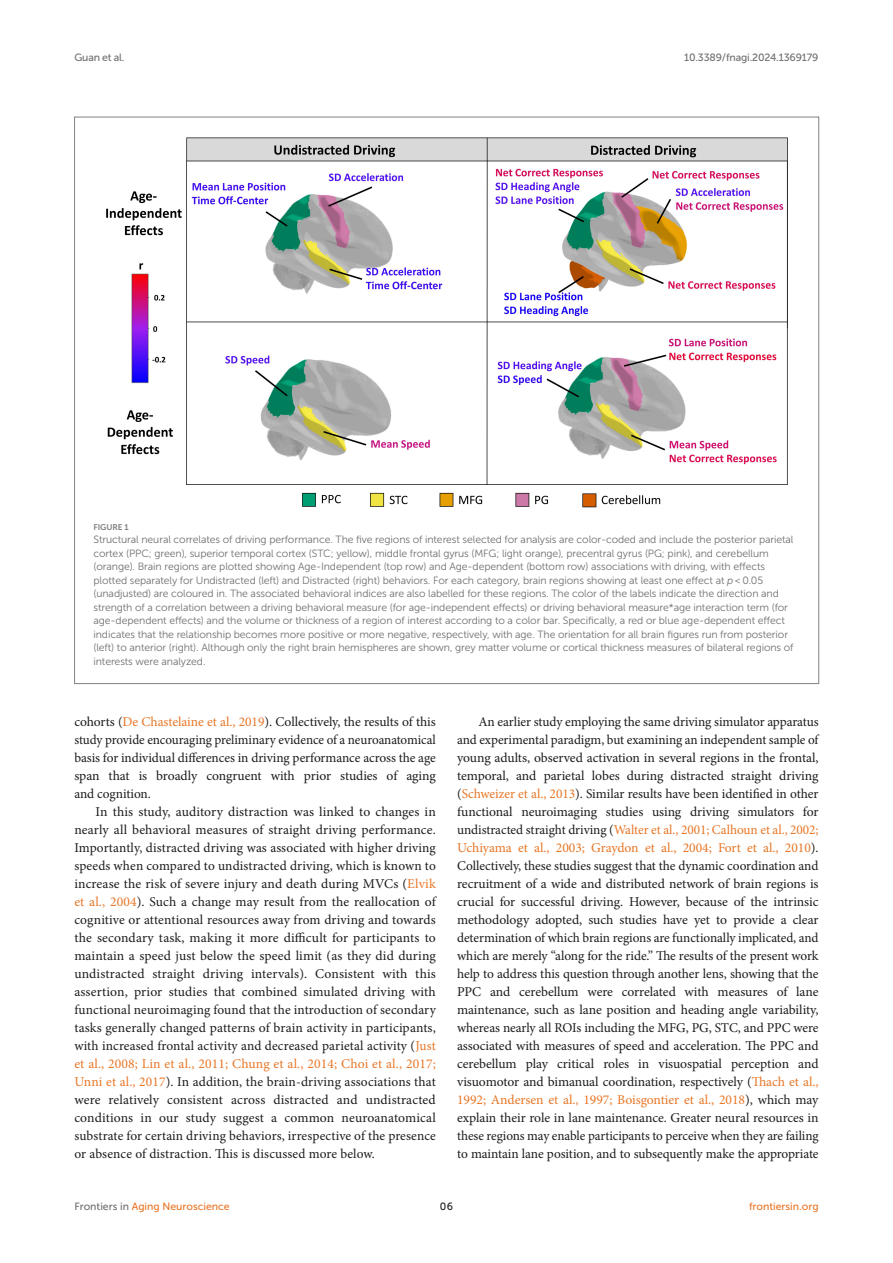
<style>
.page{position:relative;width:893px;height:1263px;background:#fff}
.page>*{position:absolute;margin:0;border:0;box-sizing:border-box;transform-origin:0 0}
.TEXT{font:13.5px/18px "Minion Pro";color:#1b1c1b;text-align:justify}
.TEXT_FLUSH{font:13.5px/18px "Minion Pro";letter-spacing:-.005em;color:#1b1c1b;text-align:justify}
.FIG_LEG{font:10.5px/13.5px "Museo Sans 300";letter-spacing:-.01em;color:#706f70}
.t1{font:10.5px "Museo Sans 500";color:#e87626}
.t2{font:10.5px "Museo Sans 500";letter-spacing:-.015em;color:#706f70}
.t3{font:10.5px "Museo Sans 500";color:#1b1c1b}
.FIG_HD{font:8.25px "Museo Sans 700";letter-spacing:-.01em;color:#7e7f7f}
.s1{font-style:italic}
.s2{color:#e87626}
.s3{color:#706f70}
</style>
<div class="page">
<img style="left:106px;top:137px;width:682px;height:371px">
<p class="t2" style="left:74px;top:51px;width:52px">Guan et al.</p>
<p class="t2" style="left:684px;top:51px;width:136px">10.3389/fnagi.2024.1369179</p>
<p class="FIG_HD" style="left:94px;top:522px;width:37px">FIGURE 1</p>
<p class="FIG_LEG" style="left:94px;top:533px;width:701px">Structural neural correlates of driving performance. The five regions of interest selected for analysis are color-coded and include the posterior parietal cortex (PPC; green), superior temporal cortex (STC; yellow), middle frontal gyrus (MFG; light orange), precentral gyrus (PG; pink), and cerebellum (orange). Brain regions are plotted showing Age-Independent (top row) and Age-dependent (bottom row) associations with driving, with effects plotted separately for Undistracted (left) and Distracted (right) behaviors. For each category, brain regions showing at least one effect at <span class="s1">p</span> &lt; 0.05 (unadjusted) are coloured in. The associated behavioral indices are also labelled for these regions. The color of the labels indicate the direction and strength of a correlation between a driving behavioral measure (for age-independent effects) or driving behavioral measure*age interaction term (for age-dependent effects) and the volume or thickness of a region of interest according to a color bar. Specifically, a red or blue age-dependent effect indicates that the relationship becomes more positive or more negative, respectively, with age. The orientation for all brain figures run from posterior (left) to anterior (right). Although only the right brain hemispheres are shown, grey matter volume or cortical thickness measures of bilateral regions of interests were analyzed.</p>
<p class="TEXT_FLUSH" style="left:74px;top:713px;width:363px">cohorts (<span class="s2">De Chastelaine et al., 2019</span>). Collectively, the results of this study provide encouraging preliminary evidence of a neuroanatomical basis for individual differences in driving performance across the age span that is broadly congruent with prior studies of aging and cognition.</p>
<p class="TEXT" style="left:74px;top:803px;width:363px;text-indent:21px">In this study, auditory distraction was linked to changes in nearly all behavioral measures of straight driving performance.<br>Importantly, distracted driving was associated with higher driving speeds when compared to undistracted driving, which is known to increase the risk of severe injury and death during MVCs (<span class="s2">Elvik et al., 2004</span>). Such a change may result from the reallocation of cognitive or attentional resources away from driving and towards the secondary task, making it more difficult for participants to maintain a speed just below the speed limit (as they did during undistracted straight driving intervals). Consistent with this assertion, prior studies that combined simulated driving with functional neuroimaging found that the introduction of secondary tasks generally changed patterns of brain activity in participants, with increased frontal activity and decreased parietal activity (<span class="s2">Just et al., 2008; Lin et al., 2011; Chung et al., 2014; Choi et al., 2017; Unni et al., 2017</span>). In addition, the brain-driving associations that were relatively consistent across distracted and undistracted conditions in our study suggest a common neuroanatomical substrate for certain driving behaviors, irrespective of the presence or absence of distraction. This is discussed more below.</p>
<p class="TEXT" style="left:457px;top:713px;width:363px;text-indent:21px">An earlier study employing the same driving simulator apparatus and experimental paradigm, but examining an independent sample of young adults, observed activation in several regions in the frontal, temporal, and parietal lobes during distracted straight driving (<span class="s2">Schweizer et al., 2013</span>). Similar results have been identified in other functional neuroimaging studies using driving simulators for undistracted straight driving (<span class="s2">Walter et al., 2001; Calhoun et al., 2002; Uchiyama et al., 2003; Graydon et al., 2004; Fort et al., 2010</span>).<br>Collectively, these studies suggest that the dynamic coordination and recruitment of a wide and distributed network of brain regions is crucial for successful driving. However, because of the intrinsic methodology adopted, such studies have yet to provide a clear determination of which brain regions are functionally implicated, and which are merely “along for the ride.” The results of the present work help to address this question through another lens, showing that the PPC and cerebellum were correlated with measures of lane maintenance, such as lane position and heading angle variability, whereas nearly all ROIs including the MFG, PG, STC, and PPC were associated with measures of speed and acceleration. The PPC and cerebellum play critical roles in visuospatial perception and visuomotor and bimanual coordination, respectively (<span class="s2">Thach et al., 1992; Andersen et al., 1997; Boisgontier et al., 2018</span>), which may explain their role in lane maintenance. Greater neural resources in these regions may enable participants to perceive when they are failing to maintain lane position, and to subsequently make the appropriate</p>
<p class="t1" style="left:74px;top:1200px;width:157px"><span class="s3">Frontiers in</span> Aging Neuroscience</p>
<p class="t3" style="left:440px;top:1200px;width:15px">06</p>
<p class="t1" style="left:749px;top:1200px;width:71px">frontiersin.org</p>
</div>
